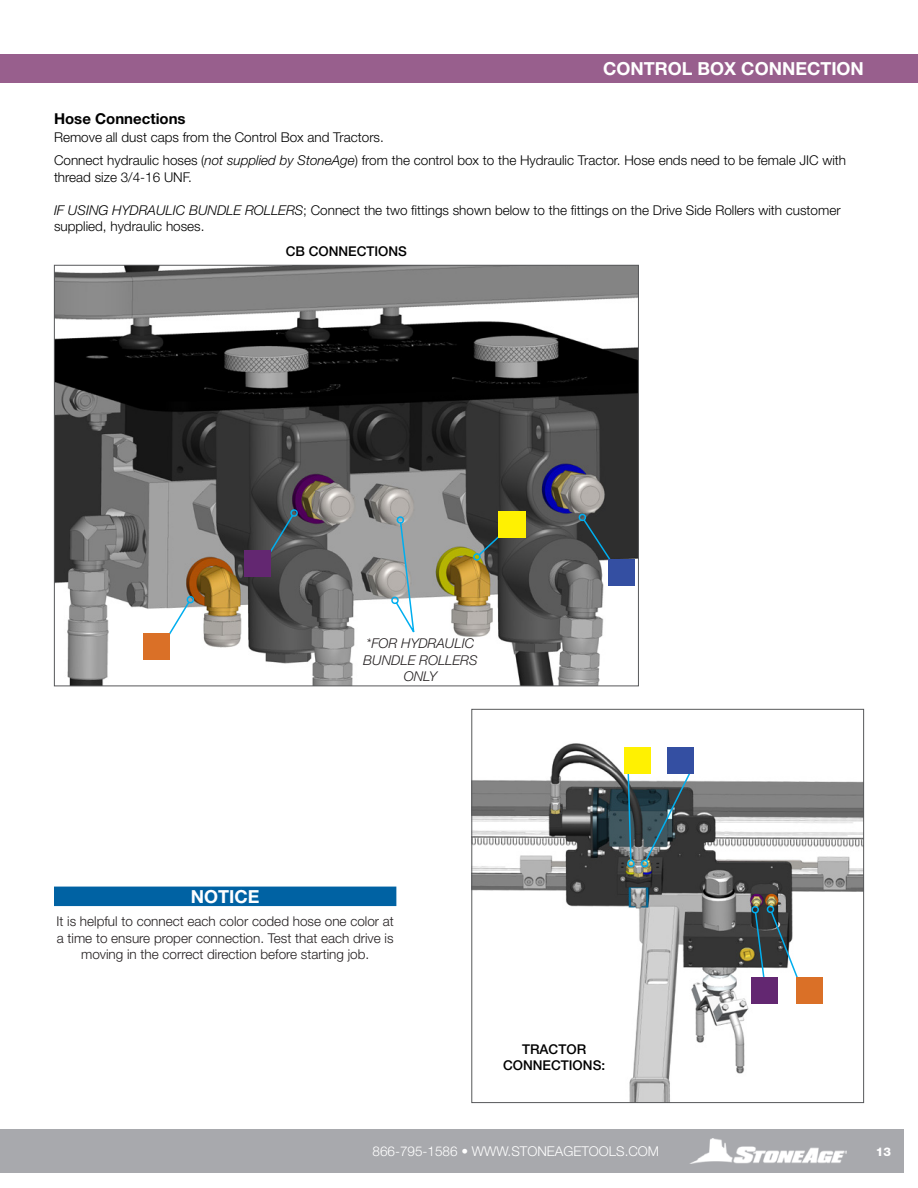
<style>
.page{position:relative;width:918px;height:1188px;background:#fff}
.page>*{position:absolute;margin:0;border:0;box-sizing:border-box;transform-origin:0 0}
.NOTICE{font:700 18px "Helvetica Neue LT Std";color:#fff}
.Paragraph_Style6{font:700 15px "Helvetica Neue LT Std";color:#000}
.Paragraph_Style12{font:300 13.5px/16.5px "Helvetica Neue LT Std";color:#000}
.Body_Copy_no_indent{font:300 13.5px/16.5px "Helvetica Neue LT Std";color:#231f20;text-align:center}
.t1{font:300 13.5px "Helvetica Neue LT Std";color:#fff}
.Paragraph_Style11{font:500 13.5px "Helvetica Neue LT Std";color:#000}
.Subheader_2{font:italic 300 13.5px/16.5px "Helvetica Neue LT Std";color:#231f20;text-align:center}
.t2{font:800 12px "Helvetica Neue LT Std";color:#fff}
.s1{font-style:italic}
</style>
<div class="page">
<div style="left:0;top:1129px;width:904px;height:44px;background:#a8a9ad"></div>
<img style="left:689px;top:1139px;width:157px;height:25px">
<div style="left:54px;top:887px;width:342px;height:19px;background:#0062a3"></div>
<div style="left:0;top:54px;width:918px;height:29px;background:#985f8d"></div>
<img style="left:473px;top:743px;width:389px;height:358px">
<div style="left:471px;top:709px;width:393px;height:394px;border:1px solid #57585a"></div>
<svg style="left:644px;top:767px;width:50px;height:96px;background:#546267"></svg>
<div style="left:641px;top:860px;width:8px;height:8px;border:2px solid #00aeef;border-radius:3px"></div>
<svg style="left:627px;top:774px;width:5px;height:87px"></svg>
<div style="left:627px;top:860px;width:8px;height:8px;border:2px solid #00aeef;border-radius:3px"></div>
<svg style="left:750px;top:904px;width:51px;height:81px"></svg>
<div style="left:751px;top:977px;width:27px;height:27px;background:#632771"></div>
<div style="left:796px;top:977px;width:27px;height:27px;background:#da7027"></div>
<div style="left:667px;top:747px;width:27px;height:27px;background:#344fa2"></div>
<div style="left:624px;top:747px;width:27px;height:27px;background:#fff101"></div>
<img style="left:56px;top:267px;width:581px;height:417px">
<svg style="left:268px;top:508px;width:31px;height:47px"></svg>
<svg style="left:164px;top:595px;width:31px;height:47px"></svg>
<svg style="left:477px;top:533px;width:25px;height:24px"></svg>
<div style="left:473px;top:553px;width:8px;height:8px;border:2px solid #00aeef;border-radius:3px"></div>
<svg style="left:578px;top:513px;width:40px;height:58px;background:#40484b"></svg>
<div style="left:499px;top:511px;width:27px;height:27px;background:#fff101"></div>
<div style="left:608px;top:559px;width:27px;height:27px;background:#344fa2"></div>
<div style="left:244px;top:550px;width:27px;height:27px;background:#632771"></div>
<div style="left:143px;top:633px;width:27px;height:27px;background:#da7027"></div>
<svg style="left:390px;top:515px;width:26px;height:124px"></svg>
<p class="NOTICE" style="left:603px;top:57px;width:262px">CONTROL BOX CONNECTION</p>
<p class="Paragraph_Style6" style="left:54px;top:110px;width:133px">Hose Connections</p>
<p class="Paragraph_Style12" style="left:54px;top:129px;width:331px">Remove all dust caps from the Control Box and Tractors.</p>
<p class="Paragraph_Style12" style="left:54px;top:152px;width:794px">Connect hydraulic hoses (<span class="s1">not supplied by StoneAge</span>) from the control box to the Hydraulic Tractor. Hose ends need to be female JIC with thread size 3/4-16 UNF.</p>
<p class="Paragraph_Style12" style="left:54px;top:202px;width:788px"><span class="s1">IF USING HYDRAULIC BUNDLE ROLLERS</span>; Connect the two fittings shown below to the fittings on the Drive Side Rollers with customer supplied, hydraulic hoses.</p>
<p class="Paragraph_Style11" style="left:286px;top:243px;width:123px">CB CONNECTIONS</p>
<p class="Subheader_2" style="left:363px;top:635px;width:116px">*FOR HYDRAULIC<br>BUNDLE ROLLERS<br>ONLY</p>
<p class="NOTICE" style="left:191px;top:885px;width:70px">NOTICE</p>
<p class="Body_Copy_no_indent" style="left:57px;top:913px;width:339px">It is helpful to connect each color coded hose one color at a time to ensure proper connection. Test that each drive is moving in the correct direction before starting job.</p>
<p class="Paragraph_Style11" style="left:522px;top:1041px;width:66px">TRACTOR</p>
<p class="Paragraph_Style11" style="left:503px;top:1057px;width:104px">CONNECTIONS:</p>
<p class="t1" style="left:373px;top:1143px;width:288px">866-795-1586 • WWW.STONEAGETOOLS.COM</p>
<p class="t2" style="left:876px;top:1144px;width:17px">13</p>
</div>
